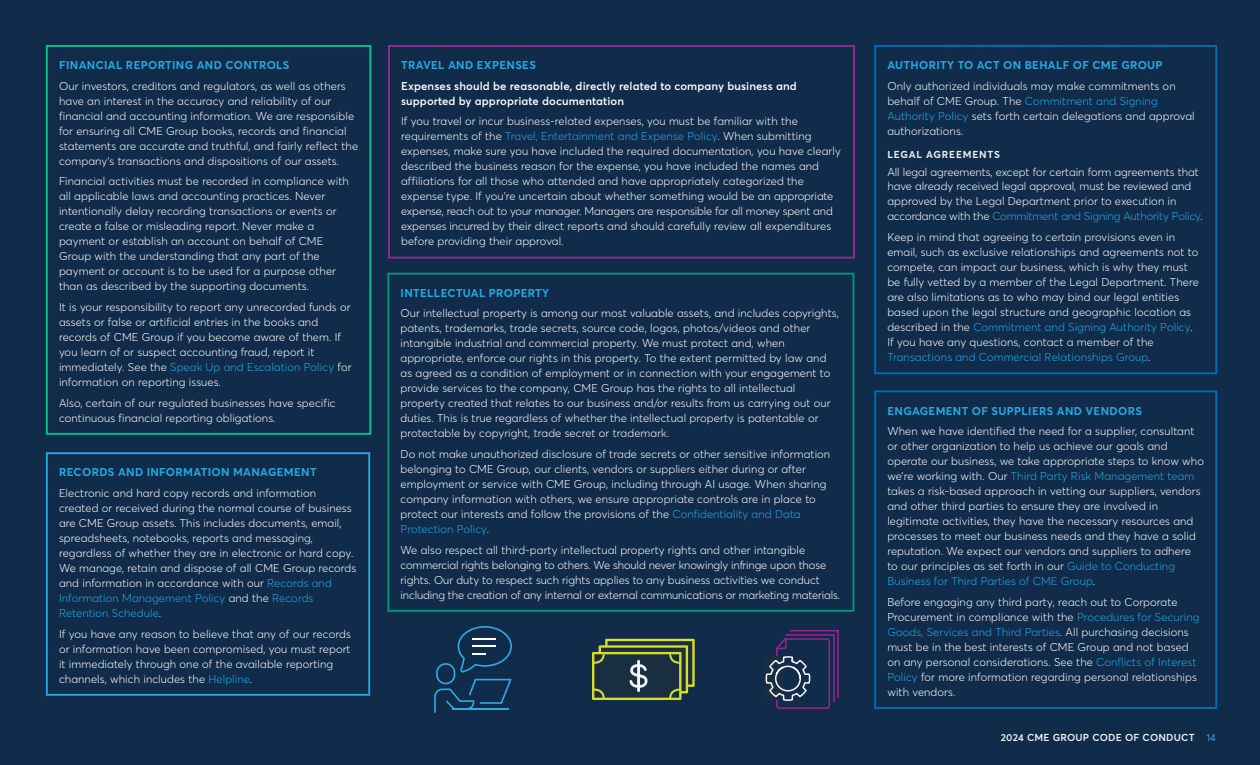
<style>
.page{position:relative;width:1260px;height:765px;background:#112b4a}
.page>*{position:absolute;margin:0;border:0;box-sizing:border-box;transform-origin:0 0}
.t1{font:300 11.25px/15px "Averta";letter-spacing:.01em;color:#fff}
.t2{font:300 11.25px/15px "Averta";letter-spacing:-.01em;color:#fff}
.t3{font:700 11.25px "Averta";letter-spacing:.03em;color:#25a9e0}
.t4{font:600 11.25px/15px "Averta";letter-spacing:.01em;color:#fff}
.t5{font:600 10px "Averta";letter-spacing:.02em;color:#f1f5f7}
.t6{font:700 10px "Averta";letter-spacing:.08em;color:#ebedee}
.s1{color:#25a9e0}
.s2{font-weight:400;color:#25a9e0}
</style>
<div class="page">
<div style="left:387px;top:273px;width:467px;height:339px;border:2px solid #00967f"></div>
<div style="left:46px;top:452px;width:324px;height:244px;border:2px solid #25a9e0"></div>
<div style="left:46px;top:45px;width:325px;height:390px;border:2px solid #00c687"></div>
<div style="left:388px;top:45px;width:467px;height:214px;border:2px solid #962a92"></div>
<div style="left:874px;top:45px;width:343px;height:329px;border:2px solid #006eb6"></div>
<div style="left:874px;top:390px;width:343px;height:319px;border:2px solid #006eb6"></div>
<svg style="left:592px;top:639px;width:103px;height:61px"></svg>
<svg style="left:434px;top:626px;width:78px;height:87px"></svg>
<hr style="left:786px;top:634px;width:48px;height:2px;background:#98258f">
<hr style="left:833px;top:635px;width:2px;height:67px;background:#98258f">
<hr style="left:790px;top:630px;width:48px;height:1px;background:#98258f">
<hr style="left:837px;top:631px;width:2px;height:67px;background:#98258f">
<svg style="left:765px;top:638px;width:66px;height:71px"></svg>
<p class="t3" style="left:59px;top:57px;width:232px">FINANCIAL REPORTING AND CONTROLS</p>
<p class="t1" style="left:59px;top:78px;width:301px">Our investors, creditors and regulators, as well as others have an interest in the accuracy and reliability of our financial and accounting information. We are responsible for ensuring all CME Group books, records and financial statements are accurate and truthful, and fairly reflect the company’s transactions and dispositions of our assets.</p>
<p class="t1" style="left:59px;top:173px;width:291px">Financial activities must be recorded in compliance with all applicable laws and accounting practices. Never intentionally delay recording transactions or events or create a false or misleading report. Never make a payment or establish an account on behalf of CME Group with the understanding that any part of the payment or account is to be used for a purpose other than as described by the supporting documents.</p>
<p class="t1" style="left:59px;top:299px;width:294px">It is your responsibility to report any unrecorded funds or assets or false or artificial entries in the books and records of CME Group if you become aware of them. If you learn of or suspect accounting fraud, report it immediately. See the <span class="s1">Speak Up and Escalation Policy</span> for information on reporting issues.</p>
<p class="t1" style="left:59px;top:395px;width:278px">Also, certain of our regulated businesses have specific continuous financial reporting obligations.</p>
<p class="t3" style="left:59px;top:464px;width:259px">RECORDS AND INFORMATION MANAGEMENT</p>
<p class="t1" style="left:59px;top:485px;width:299px">Electronic and hard copy records and information created or received during the normal course of business are CME Group assets. This includes documents, email, spreadsheets, notebooks, reports and messaging, regardless of whether they are in electronic or hard copy.<br>We manage, retain and dispose of all CME Group records and information in accordance with our <span class="s1">Records and Information Management Policy</span> and the <span class="s1">Records Retention Schedule</span>.</p>
<p class="t1" style="left:59px;top:626px;width:293px">If you have any reason to believe that any of our records or information have been compromised, you must report it immediately through one of the available reporting channels, which includes the <span class="s1">Helpline</span>.</p>
<p class="t3" style="left:401px;top:57px;width:136px">TRAVEL AND EXPENSES</p>
<p class="t4" style="left:401px;top:78px;width:397px">Expenses should be reasonable, directly related to company business and supported by appropriate documentation</p>
<p class="t1" style="left:401px;top:113px;width:441px">If you travel or incur business-related expenses, you must be familiar with the requirements of the <span class="s1">Travel, Entertainment and Expense Policy</span>. When submitting expenses, make sure you have included the required documentation, you have clearly described the business reason for the expense, you have included the names and affiliations for all those who attended and have appropriately categorized the expense type. If you’re uncertain about whether something would be an appropriate expense, reach out to your manager. Managers are responsible for all money spent and expenses incurred by their direct reports and should carefully review all expenditures before providing their approval.</p>
<p class="t3" style="left:401px;top:285px;width:150px">INTELLECTUAL PROPERTY</p>
<p class="t1" style="left:401px;top:306px;width:440px">Our intellectual property is among our most valuable assets, and includes copyrights, patents, trademarks, trade secrets, source code, logos, photos/videos and other intangible industrial and commercial property. We must protect and, when appropriate, enforce our rights in this property. To the extent permitted by law and as agreed as a condition of employment or in connection with your engagement to provide services to the company, CME Group has the rights to all intellectual property created that relates to our business and/or results from us carrying out our duties. This is true regardless of whether the intellectual property is patentable or protectable by copyright, trade secret or trademark.</p>
<p class="t1" style="left:401px;top:446px;width:431px">Do not make unauthorized disclosure of trade secrets or other sensitive information belonging to CME Group, our clients, vendors or suppliers either during or after employment or service with CME Group, including through AI usage. When sharing company information with others, we ensure appropriate controls are in place to protect our interests and follow the provisions of the <span class="s1">Confidentiality and Data Protection Policy</span>.</p>
<p class="t2" style="left:401px;top:542px;width:441px">We also respect all third-party intellectual property rights and other intangible commercial rights belonging to others. We should never knowingly infringe upon those rights. Our duty to respect such rights applies to any business activities we conduct including the creation of any internal or external communications or marketing materials.</p>
<p class="t3" style="left:887px;top:57px;width:277px">AUTHORITY TO ACT ON BEHALF OF CME GROUP</p>
<p class="t1" style="left:887px;top:78px;width:309px">Only authorized individuals may make commitments on behalf of CME Group. The <span class="s1">Commitment and Signing Authority Policy</span> sets forth certain delegations and approval authorizations.</p>
<p class="t6" style="left:887px;top:147px;width:114px">LEGAL AGREEMENTS</p>
<p class="t1" style="left:887px;top:164px;width:317px">All legal agreements, except for certain form agreements that have already received legal approval, must be reviewed and approved by the Legal Department prior to execution in accordance with the <span class="s1">Commitment and Signing Authority Policy</span>.</p>
<p class="t1" style="left:887px;top:229px;width:313px">Keep in mind that agreeing to certain provisions even in email, such as exclusive relationships and agreements not to compete, can impact our business, which is why they must be fully vetted by a member of the Legal Department. There are also limitations as to who may bind our legal entities based upon the legal structure and geographic location as described in the <span class="s1">Commitment and Signing Authority Policy</span>.<br>If you have any questions, contact a member of the <span class="s1">Transactions and Commercial Relationships Group</span>.</p>
<p class="t3" style="left:887px;top:403px;width:256px">ENGAGEMENT OF SUPPLIERS AND VENDORS</p>
<p class="t1" style="left:887px;top:423px;width:318px">When we have identified the need for a supplier, consultant or other organization to help us achieve our goals and operate our business, we take appropriate steps to know who we’re working with. Our <span class="s1">Third Party Risk Management team </span>takes a risk-based approach in vetting our suppliers, vendors and other third parties to ensure they are involved in legitimate activities, they have the necessary resources and processes to meet our business needs and they have a solid reputation. We expect our vendors and suppliers to adhere to our principles as set forth in our <span class="s1">Guide to Conducting Business for Third Parties of CME Group</span>.</p>
<p class="t1" style="left:887px;top:594px;width:314px">Before engaging any third party, reach out to Corporate Procurement in compliance with the <span class="s1">Procedures for Securing Goods, Services and Third Parties</span>. All purchasing decisions must be in the best interests of CME Group and not based on any personal considerations. See the <span class="s1">Conflicts of Interest Policy</span> for more information regarding personal relationships with vendors.</p>
<p class="t5" style="left:1001px;top:730px;width:217px">2024 CME GROUP CODE OF CONDUCT <span class="s2">14</span></p>
</div>
